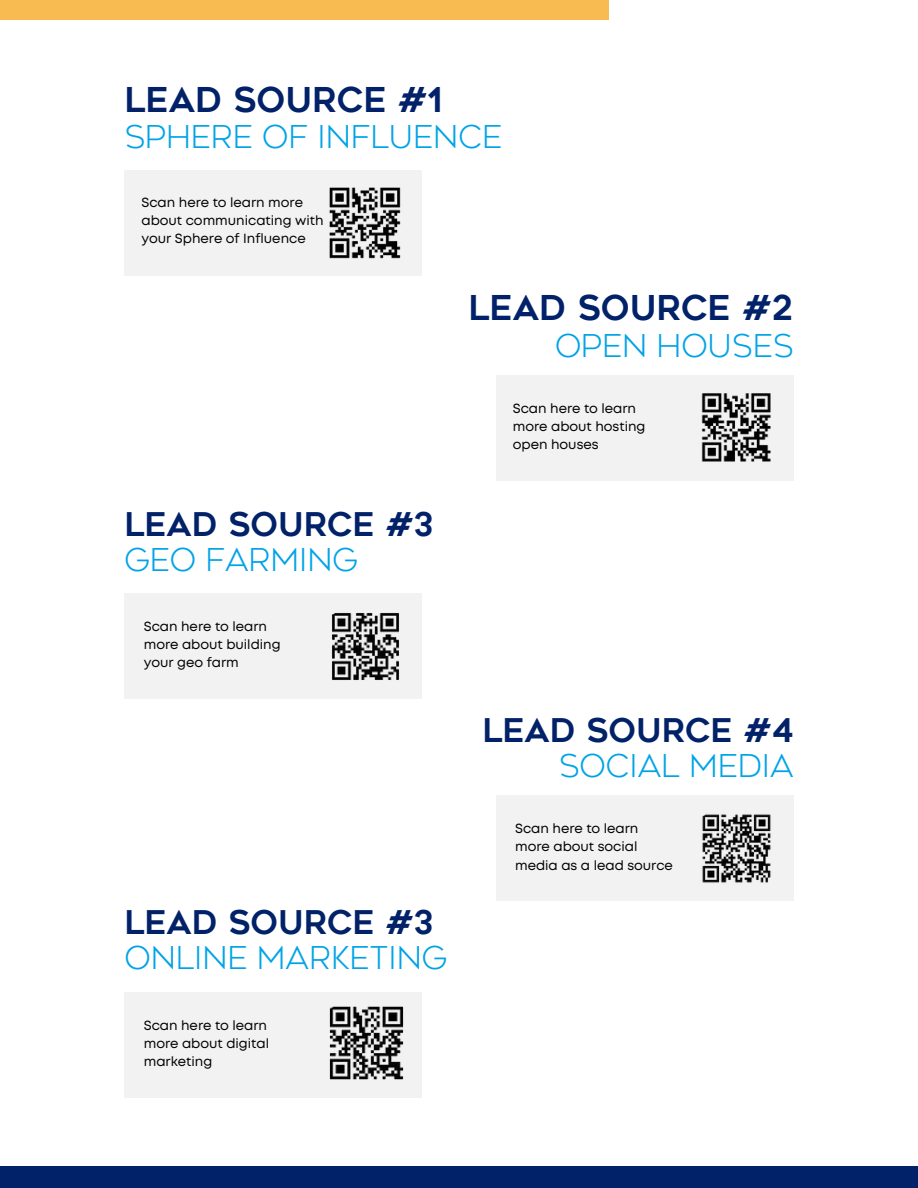
<style>
.page{position:relative;width:918px;height:1188px;background:#fff}
.page>*{position:absolute;margin:0;border:0;box-sizing:border-box;transform-origin:0 0}
.t1{font:34.05px "Geometos";color:#012169}
.t2{font:32.55px "Geometos";color:#012169}
.t3{font:300 31.35px "Geometos Neue";color:#00a3e7}
.t4{font:13.2px/18px "Mont";color:#000}
</style>
<div class="page">
<div style="left:124px;top:170px;width:298px;height:106px;background:#f2f2f2"></div>
<img style="left:329px;top:187px;width:72px;height:72px">
<div style="left:496px;top:376px;width:298px;height:105px;background:#f2f2f2"></div>
<img style="left:702px;top:394px;width:69px;height:68px">
<div style="left:124px;top:594px;width:298px;height:105px;background:#f2f2f2"></div>
<img style="left:332px;top:613px;width:67px;height:67px">
<div style="left:496px;top:796px;width:298px;height:105px;background:#f2f2f2"></div>
<img style="left:702px;top:814px;width:69px;height:69px">
<div style="left:124px;top:992px;width:298px;height:105px;background:#f2f2f2"></div>
<img style="left:309px;top:1006px;width:113px;height:92px">
<div style="left:0;top:1166px;width:918px;height:22px;background:#012169"></div>
<div style="left:0;top:0;width:609px;height:19px;background:#f7bb52"></div>
<p class="t1" style="left:124px;top:87px;width:320px">LEAD SOURCE #1</p>
<p class="t3" style="left:124px;top:119px;width:379px">SPHERE OF INFLUENCE</p>
<p class="t4" style="left:141px;top:195px;width:184px">Scan here to learn more about communicating with your Sphere of Influence</p>
<p class="t2" style="left:124px;top:512px;width:310px">LEAD SOURCE #3</p>
<p class="t3" style="left:124px;top:542px;width:235px">GEO FARMING</p>
<p class="t4" style="left:144px;top:619px;width:138px">Scan here to learn more about building your geo farm</p>
<p class="t2" style="left:124px;top:910px;width:310px">LEAD SOURCE #3</p>
<p class="t3" style="left:124px;top:940px;width:324px">ONLINE MARKETING</p>
<p class="t4" style="left:144px;top:1017px;width:127px">Scan here to learn more about digital marketing</p>
<p class="t1" style="left:469px;top:295px;width:326px">LEAD SOURCE #2</p>
<p class="t3" style="left:555px;top:328px;width:240px">OPEN HOUSES</p>
<p class="t4" style="left:513px;top:400px;width:134px">Scan here to learn more about hosting open houses</p>
<p class="t2" style="left:482px;top:718px;width:313px">LEAD SOURCE #4</p>
<p class="t3" style="left:559px;top:748px;width:236px">SOCIAL MEDIA</p>
<p class="t4" style="left:515px;top:821px;width:159px">Scan here to learn more about social media as a lead source</p>
</div>
